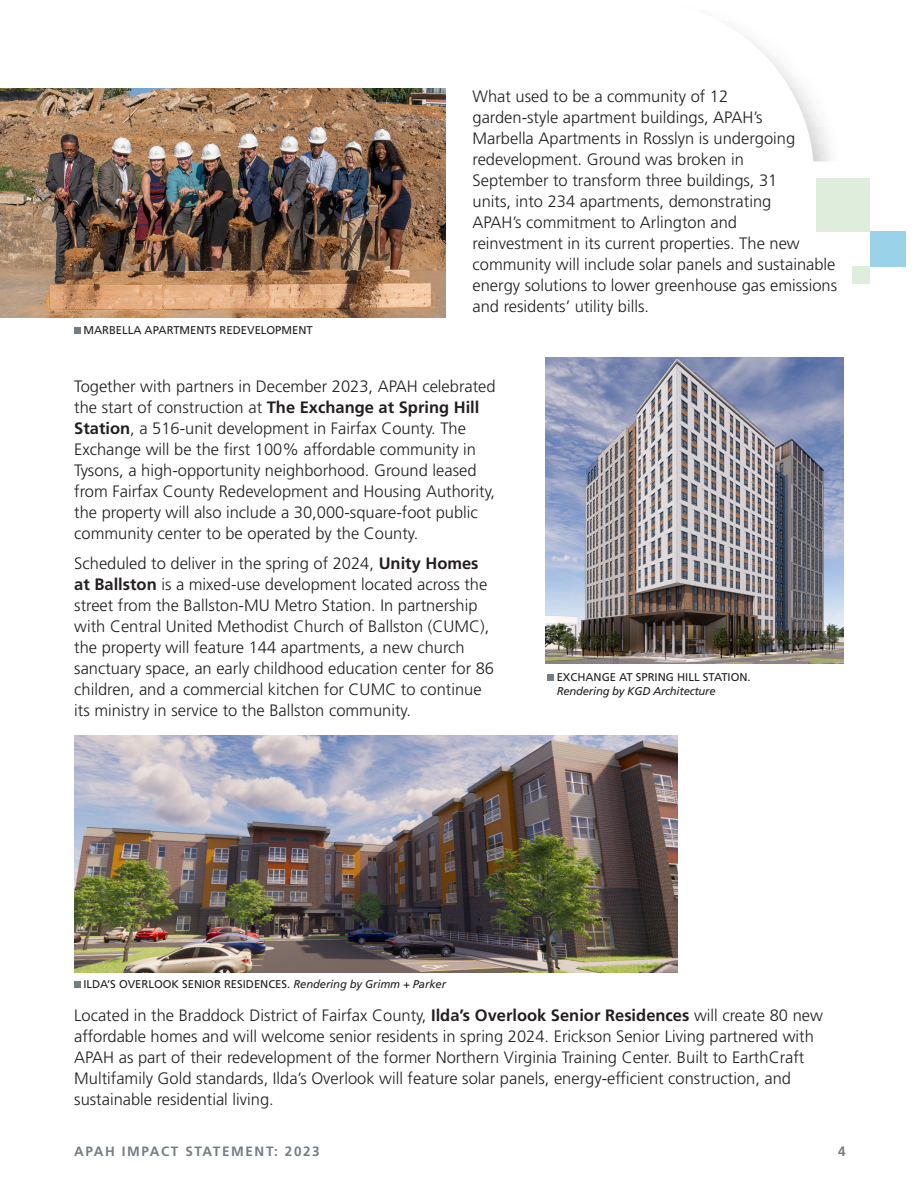
<style>
.page{position:relative;width:918px;height:1188px;background:#fff}
.page>*{position:absolute;margin:0;border:0;box-sizing:border-box;transform-origin:0 0}
.body_copy{font:300 16.5px/21px "Frutiger LT Std";color:#231f20}
.t1{font:700 13.5px "Frutiger LT Std";letter-spacing:.12em;color:#737e82}
.photo_caption{font:11.25px/13.5px "Frutiger LT Std";color:#231f20}
.s1{font-weight:700}
.s2{font-style:italic}
</style>
<div class="page">
<svg style="left:744px;top:36px;width:86px;height:125px"></svg>
<div style="left:870px;top:231px;width:35px;height:35px;background:#99d2e9"></div>
<div style="left:852px;top:266px;width:18px;height:18px;background:#dfeddd"></div>
<div style="left:816px;top:178px;width:53px;height:54px;background:#dfeddd"></div>
<img style="left:546px;top:357px;width:298px;height:306px">
<svg style="left:548px;top:674px;width:6px;height:6px"></svg>
<svg style="left:74px;top:981px;width:6px;height:6px"></svg>
<img style="left:74px;top:736px;width:603px;height:236px">
<img style="left:0;top:88px;width:446px;height:229px">
<svg style="left:74px;top:327px;width:6px;height:6px"></svg>
<p class="photo_caption" style="left:83px;top:324px;width:231px">MARBELLA APARTMENTS REDEVELOPMENT</p>
<p class="body_copy" style="left:472px;top:86px;width:366px">What used to be a community of 12<br>garden-style apartment buildings, APAH’s<br>Marbella Apartments in Rosslyn is undergoing redevelopment. Ground was broken in<br>September to transform three buildings, 31<br>units, into 234 apartments, demonstrating<br>APAH’s commitment to Arlington and<br>reinvestment in its current properties. The new community will include solar panels and sustainable energy solutions to lower greenhouse gas emissions and residents’ utility bills.</p>
<p class="body_copy" style="left:74px;top:376px;width:423px">Together with partners in December 2023, APAH celebrated the start of construction at <span class="s1">The Exchange at Spring Hill Station</span>, a 516-unit development in Fairfax County. The Exchange will be the first 100% affordable community in Tysons, a high-opportunity neighborhood. Ground leased from Fairfax County Redevelopment and Housing Authority, the property will also include a 30,000-square-foot public community center to be operated by the County.</p>
<p class="body_copy" style="left:74px;top:553px;width:421px">Scheduled to deliver in the spring of 2024, <span class="s1">Unity Homes at Ballston</span> is a mixed-use development located across the street from the Ballston-MU Metro Station. In partnership with Central United Methodist Church of Ballston (CUMC), the property will feature 144 apartments, a new church sanctuary space, an early childhood education center for 86 children, and a commercial kitchen for CUMC to continue its ministry in service to the Ballston community.</p>
<p class="photo_caption" style="left:557px;top:671px;width:195px">EXCHANGE AT SPRING HILL STATION.<br><span class="s2">Rendering by KGD Architecture</span></p>
<p class="photo_caption" style="left:83px;top:978px;width:364px">ILDA’S OVERLOOK SENIOR RESIDENCES. <span class="s2">Rendering by Grimm + Parker</span></p>
<p class="body_copy" style="left:74px;top:1006px;width:750px">Located in the Braddock District of Fairfax County, <span class="s1">Ilda’s Overlook Senior Residences</span> will create 80 new affordable homes and will welcome senior residents in spring 2024. Erickson Senior Living partnered with APAH as part of their redevelopment of the former Northern Virginia Training Center. Built to EarthCraft Multifamily Gold standards, Ilda’s Overlook will feature solar panels, energy-efficient construction, and sustainable residential living.</p>
<p class="t1" style="left:74px;top:1143px;width:247px">APAH IMPACT STATEMENT: 2023</p>
<p class="t1" style="left:838px;top:1143px;width:9px">4</p>
</div>
